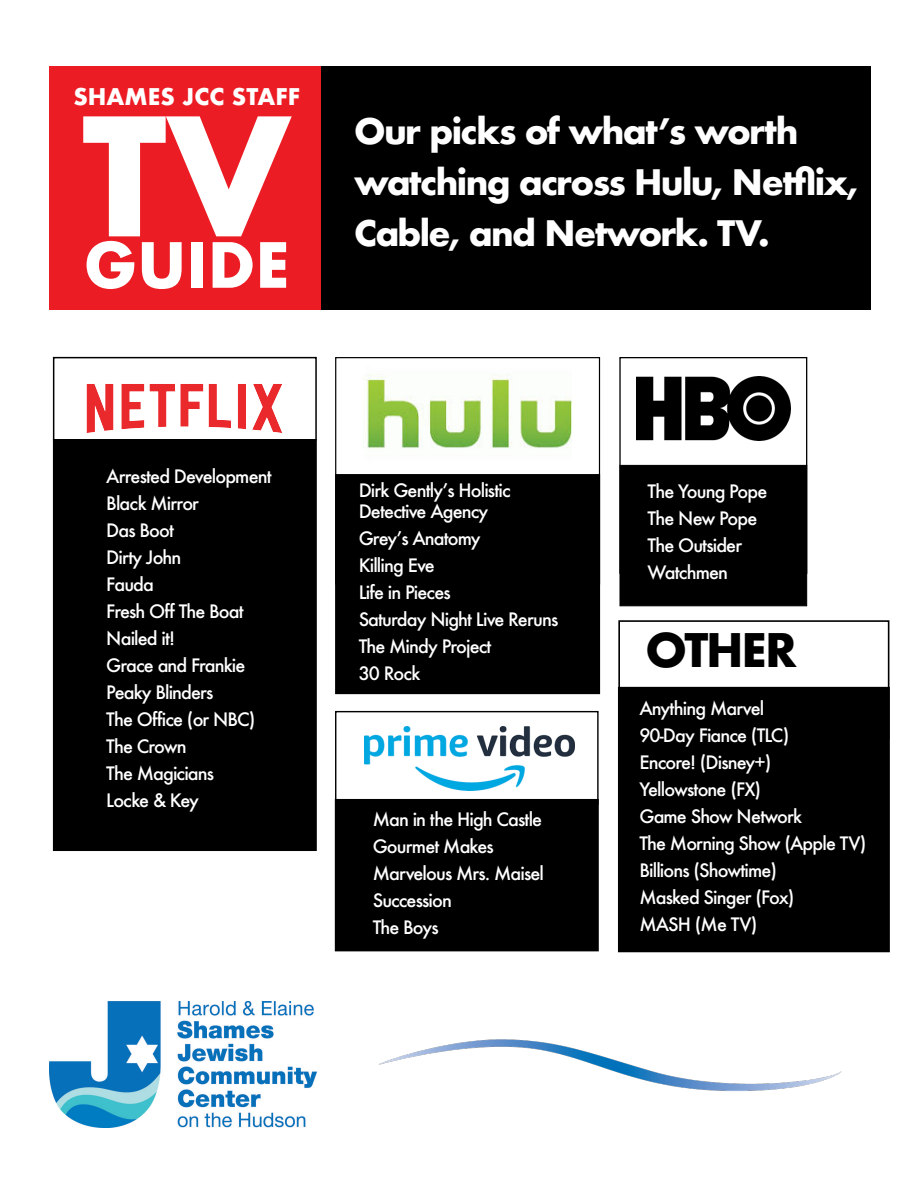
<style>
.page{position:relative;width:918px;height:1188px;background:#fff}
.page>*{position:absolute;margin:0;border:0;box-sizing:border-box;transform-origin:0 0}
.t1{font:700 159.15px "Futura";color:#fff}
.t2{font:700 60.45px "Futura";color:#fff}
.t3{font:700 45px "Futura";letter-spacing:-.05em;color:#000}
.t4{font:700 34.2px/51.3px "Futura";letter-spacing:-.05em;color:#fff}
.t5{font:700 22.35px "Futura";color:#fff}
.t6{font:500 18px/27px "Futura";letter-spacing:-.05em;color:#fff}
</style>
<div class="page">
<div style="left:320px;top:66px;width:551px;height:244px;background:#000"></div>
<div style="left:49px;top:66px;width:271px;height:244px;background:#ec1c24"></div>
<img style="left:86px;top:384px;width:196px;height:49px">
<div style="left:53px;top:439px;width:264px;height:412px;background:#000;border:2px solid #000"></div>
<div style="left:53px;top:357px;width:264px;height:84px;border:1px solid #000"></div>
<img style="left:636px;top:377px;width:154px;height:63px">
<div style="left:619px;top:465px;width:188px;height:141px;background:#000;border:1px solid #000"></div>
<div style="left:619px;top:357px;width:188px;height:217px;border:1px solid #000"></div>
<img style="left:365px;top:726px;width:209px;height:65px">
<div style="left:335px;top:711px;width:264px;height:94px;border:1px solid #000"></div>
<div style="left:335px;top:799px;width:264px;height:152px;background:#000"></div>
<img style="left:364px;top:374px;width:207px;height:75px">
<div style="left:335px;top:474px;width:265px;height:220px;background:#000;border:1px solid #000"></div>
<div style="left:618px;top:620px;width:271px;height:120px;border:2px solid #000"></div>
<div style="left:618px;top:687px;width:272px;height:265px;background:#000"></div>
<img style="left:378px;top:1039px;width:464px;height:53px">
<img style="left:49px;top:1001px;width:267px;height:127px">
<p class="t5" style="left:74px;top:81px;width:228px">SHAMES JCC STAFF</p>
<h1 class="t1" style="left:82px;top:61px;width:211px">TV</h1>
<h2 class="t2" style="left:84px;top:221px;width:208px">GUIDE</h2>
<h3 class="t4" style="left:354px;top:105px;width:506px">Our picks of what’s worth watching across Hulu, Netflix,<br>Cable, and Network. TV.</h3>
<p class="t6" style="left:106px;top:463px;width:167px">Arrested Development<br>Black Mirror<br>Das Boot<br>Dirty John<br>Fauda<br>Fresh Off The Boat<br>Nailed it!<br>Grace and Frankie<br>Peaky Blinders<br>The Office (or NBC)<br>The Crown<br>The Magicians<br>Locke &amp; Key</p>
<p class="t6" style="left:359px;top:479px;width:153px;line-height:21px">Dirk Gentlyʼs Holistic<br>Detective Agency</p>
<p class="t6" style="left:359px;top:524px;width:201px">Greyʼs Anatomy<br>Killing Eve<br>Life in Pieces<br>Saturday Night Live Reruns<br>The Mindy Project<br>30 Rock</p>
<p class="t6" style="left:373px;top:805px;width:173px">Man in the High Castle<br>Gourmet Makes<br>Marvelous Mrs. Maisel<br>Succession<br>The Boys</p>
<p class="t6" style="left:648px;top:477px;width:121px">The Young Pope<br>The New Pope<br>The Outsider<br>Watchmen</p>
<h3 class="t3" style="left:645px;top:618px;width:153px">OTHER</h3>
<p class="t6" style="left:639px;top:695px;width:228px">Anything Marvel<br>90-Day Fiance (TLC)<br>Encore! (Disney+)<br>Yellowstone (FX)<br>Game Show Network<br>The Morning Show (Apple TV)<br>Billions (Showtime)<br>Masked Singer (Fox)<br>MASH (Me TV)</p>
</div>
